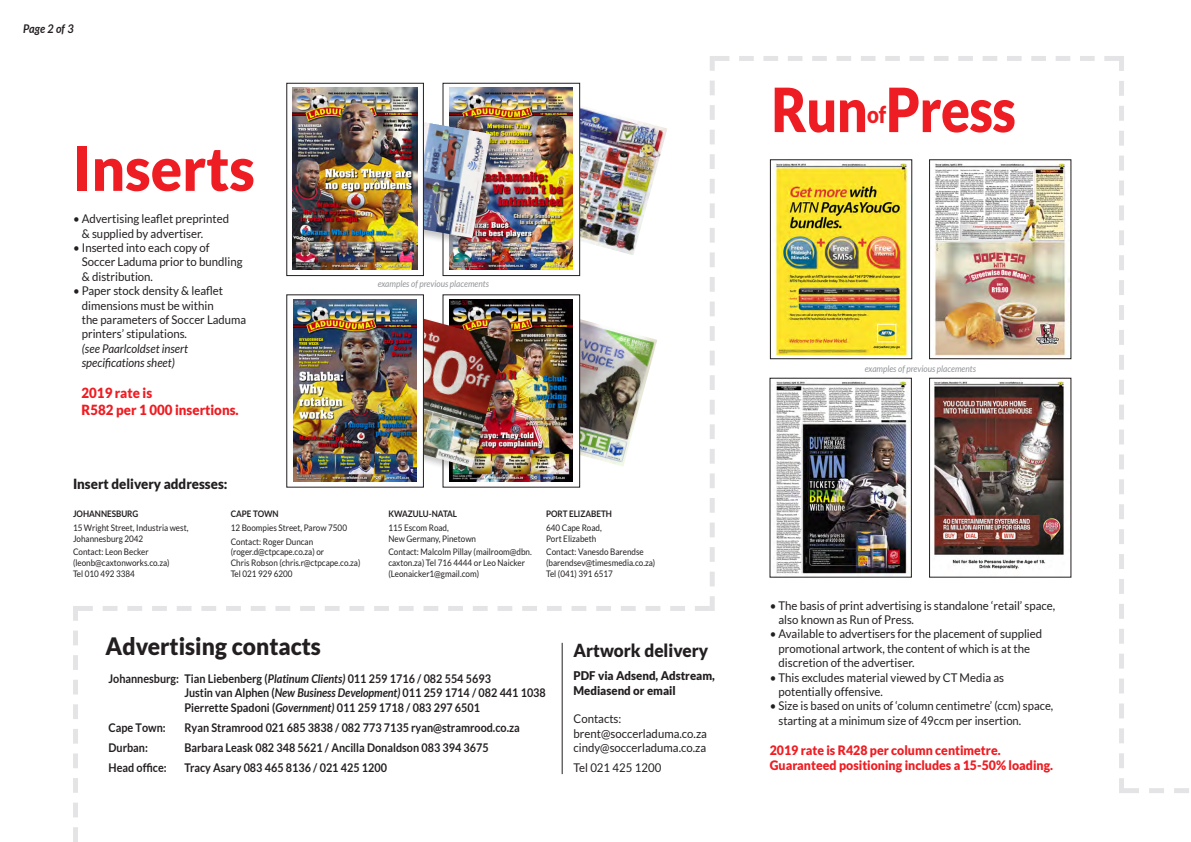
<style>
.page{position:relative;width:1191px;height:842px;background:#fff}
.page>*{position:absolute;margin:0;border:0;box-sizing:border-box;transform-origin:0 0}
.t1{font:900 61px "Lato";letter-spacing:-.005em;color:#ee1d23;scale:.87 1}
.t2{font:900 61px "Lato";letter-spacing:-.005em;color:#ee1d23;scale:.95 1}
.t3{font:900 24px "Lato";color:#231f20;scale:.95 1}
.t4{font:900 23.3px "Lato";color:#ee1d23;scale:.87 1}
.t5{font:900 18px "Lato";color:#231f20;scale:.95 1}
.t6{font:900 14px/16.8px "Lato";color:#ee1d23;scale:.95 1}
.t7{font:900 14px "Lato";color:#231f20;scale:.95 1}
.t8{font:900 13px/15.6px "Lato";color:#ee1d23;scale:.95 1}
.t9{font:12px/14.4px "Lato";color:#231f20;scale:.95 1}
.t10{font:700 12px/14.4px "Lato";color:#231f20;scale:.9 1}
.t11{font:12px/14.4px "Lato";color:#231f20;scale:.94 1}
.t12{font:900 12px/14.4px "Lato";color:#231f20;scale:.95 1}
.t13{font:italic 700 12px "Lato";color:#231f20;scale:.9 1}
.t14{font:9px/10.8px "Lato";color:#231f20;scale:.9 1}
.t15{font:italic 9px "Lato";color:#939598;scale:.93 1}
.t16{font:700 9px "Lato";color:#231f20;scale:.9 1}
.s1{font-style:italic}
</style>
<div class="page">
<img style="left:73px;top:56px;width:1116px;height:786px">
<hr style="left:561px;top:643px;width:1px;height:131px;background:#231f20">
<p class="t13" style="left:23px;top:22px;width:57px">Page 2 of 3</p>
<p class="t2" style="left:73px;top:133px;width:193px">Inserts</p>
<p class="t9" style="left:82px;top:212px;width:157px;text-indent:-9px">• Advertising leaflet preprinted &amp; supplied by advertiser.</p>
<p class="t9" style="left:82px;top:240px;width:171px;text-indent:-9px">• Inserted into each copy of<br>Soccer Laduma prior to bundling &amp; distribution.</p>
<p class="t9" style="left:82px;top:284px;width:174px;text-indent:-9px">• Paper stock density &amp; leaflet dimensions must be within<br>the parameters of Soccer Laduma printers’ stipulations.<br><span class="s1">(see Paarlcoldset insert specifications sheet)</span></p>
<p class="t6" style="left:81px;top:385px;width:167px">2019 rate is<br>R582 per 1 000 insertions.</p>
<p class="t15" style="left:378px;top:279px;width:121px">examples of previous placements</p>
<p class="t7" style="left:73px;top:476px;width:164px">Insert delivery addresses:</p>
<p class="t16" style="left:73px;top:509px;width:74px">JOHANNESBURG</p>
<p class="t14" style="left:73px;top:522px;width:130px">15 Wright Street, Industria west,<br>Johannesburg 2042</p>
<p class="t14" style="left:73px;top:547px;width:109px">Contact: Leon Becker (leonb@caxtonworks.co.za)<br>Tel 010 492 3384</p>
<p class="t16" style="left:231px;top:509px;width:55px">CAPE TOWN</p>
<p class="t14" style="left:231px;top:522px;width:131px">12 Boompies Street, Parow 7500</p>
<p class="t14" style="left:231px;top:536px;width:146px">Contact: Roger Duncan (roger.d@ctpcape.co.za) or<br>Chris Robson (chris.r@ctpcape.co.za)<br>Tel 021 929 6200</p>
<p class="t16" style="left:388px;top:509px;width:78px">KWAZULU-NATAL</p>
<p class="t14" style="left:388px;top:522px;width:99px">115 Escom Road,<br>New Germany, Pinetown</p>
<p class="t14" style="left:388px;top:547px;width:161px">Contact: Malcolm Pillay (mailroom@dbn. caxton.za) Tel 716 4444 or Leo Naicker (Leonaicker1@gmail.com)</p>
<p class="t16" style="left:546px;top:509px;width:75px">PORT ELIZABETH</p>
<p class="t14" style="left:546px;top:522px;width:63px">640 Cape Road,<br>Port Elizabeth</p>
<p class="t14" style="left:546px;top:547px;width:123px">Contact: Vanesdo Barendse (barendsev@timesmedia.co.za)<br>Tel (041) 391 6517</p>
<p class="t3" style="left:106px;top:632px;width:228px">Advertising contacts</p>
<p class="t10" style="left:184px;top:671px;width:403px;text-indent:-76px">Johannesburg: Tian Liebenberg (<span class="s1">Platinum Clients)</span> 011 259 1716 / 082 554 5693<br>Justin van Alphen (<span class="s1">New Business Development)</span> 011 259 1714 / 082 441 1038<br>Pierrette Spadoni (<span class="s1">Government)</span> 011 259 1718 / 083 297 6501</p>
<p class="t10" style="left:108px;top:720px;width:65px">Cape Town:</p>
<p class="t10" style="left:184px;top:720px;width:374px">Ryan Stramrood 021 685 3838 / 082 773 7135 ryan@stramrood.co.za</p>
<p class="t10" style="left:108px;top:740px;width:45px">Durban:</p>
<p class="t10" style="left:184px;top:740px;width:339px">Barbara Leask 082 348 5621 / Ancilla Donaldson 083 394 3675</p>
<p class="t10" style="left:108px;top:760px;width:66px">Head office:</p>
<p class="t10" style="left:184px;top:760px;width:226px">Tracy Asary 083 465 8136 / 021 425 1200</p>
<p class="t5" style="left:573px;top:640px;width:143px">Artwork delivery</p>
<p class="t12" style="left:573px;top:668px;width:150px">PDF via Adsend, Adstream,<br>Mediasend or email</p>
<p class="t9" style="left:573px;top:712px;width:52px">Contacts:</p>
<p class="t9" style="left:573px;top:726px;width:142px">brent@soccerladuma.co.za</p>
<p class="t9" style="left:573px;top:741px;width:141px">cindy@soccerladuma.co.za</p>
<p class="t9" style="left:573px;top:761px;width:94px">Tel 021 425 1200</p>
<p class="t1" style="left:771px;top:74px;width:282px">Run Press</p>
<p class="t4" style="left:867px;top:100px;width:23px">of</p>
<p class="t15" style="left:865px;top:364px;width:121px">examples of previous placements</p>
<p class="t9" style="left:778px;top:598px;width:293px;text-indent:-9px">• The basis of print advertising is standalone ‘retail’ space, also known as Run of Press.</p>
<p class="t9" style="left:778px;top:627px;width:279px;text-indent:-9px">• Available to advertisers for the placement of supplied promotional artwork, the content of which is at the discretion of the advertiser.</p>
<p class="t9" style="left:778px;top:670px;width:239px;text-indent:-9px">• This excludes material viewed by CT Media as potentially offensive.</p>
<p class="t11" style="left:778px;top:699px;width:294px;text-indent:-9px">• Size is based on units of ‘column centimetre’ (ccm) space, starting at a minimum size of 49ccm per insertion.</p>
<p class="t8" style="left:769px;top:742px;width:300px">2019 rate is R428 per column centimetre.<br>Guaranteed positioning includes a 15-50% loading.</p>
</div>
